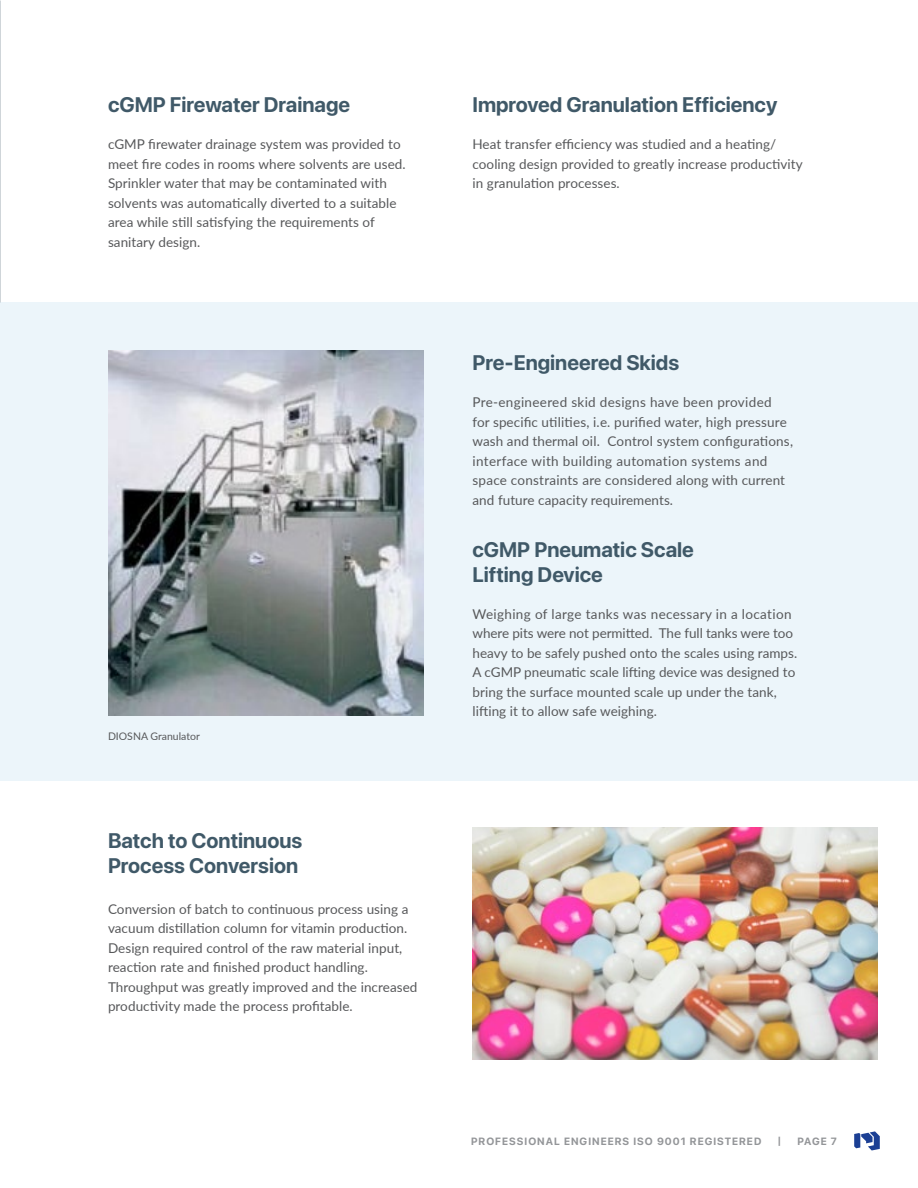
<style>
.page{position:relative;width:918px;height:1188px;background:#fff}
.page>*{position:absolute;margin:0;border:0;box-sizing:border-box;transform-origin:0 0}
.t1{font:700 21px/25.2px "SF Pro Display";color:#405968}
.Body{font:13.5px/19.5px "Lato";letter-spacing:.005em;color:#57585a}
.t2{font:700 10.5px "SF Pro Display";letter-spacing:.1em;color:#939598}
.t3{font:10.5px "Lato";color:#57585a}
</style>
<div class="page">
<svg style="left:854px;top:1131px;width:26px;height:19px"></svg>
<div style="left:0;top:302px;width:918px;height:479px;background:#ecf5fa"></div>
<img style="left:0;top:0;width:1px;height:302px">
<img style="left:108px;top:350px;width:315px;height:366px">
<img style="left:472px;top:828px;width:406px;height:231px">
<p class="t1" style="left:108px;top:92px;width:244px">cGMP Firewater Drainage</p>
<p class="t1" style="left:472px;top:92px;width:306px">Improved Granulation Efficiency</p>
<p class="Body" style="left:108px;top:134px;width:299px">cGMP firewater drainage system was provided to meet fire codes in rooms where solvents are used.<br>Sprinkler water that may be contaminated with solvents was automatically diverted to a suitable area while still satisfying the requirements of sanitary design.</p>
<p class="Body" style="left:472px;top:134px;width:332px">Heat transfer efficiency was studied and a heating/ cooling design provided to greatly increase productivity in granulation processes.</p>
<p class="t1" style="left:472px;top:350px;width:208px">Pre-Engineered Skids</p>
<p class="Body" style="left:472px;top:392px;width:322px">Pre-engineered skid designs have been provided<br>for specific utilities, i.e. purified water, high pressure wash and thermal oil. Control system configurations, interface with building automation systems and space constraints are considered along with current and future capacity requirements.</p>
<p class="t1" style="left:472px;top:537px;width:223px">cGMP Pneumatic Scale<br>Lifting Device</p>
<p class="t3" style="left:108px;top:728px;width:93px">DIOSNA Granulator</p>
<p class="t1" style="left:108px;top:828px;width:196px">Batch to Continuous<br>Process Conversion</p>
<p class="Body" style="left:108px;top:899px;width:311px">Conversion of batch to continuous process using a vacuum distillation column for vitamin production.<br>Design required control of the raw material input, reaction rate and finished product handling.<br>Throughput was greatly improved and the increased productivity made the process profitable.</p>
<p class="Body" style="left:472px;top:604px;width:326px">Weighing of large tanks was necessary in a location where pits were not permitted. The full tanks were too heavy to be safely pushed onto the scales using ramps.<br>A cGMP pneumatic scale lifting device was designed to bring the surface mounted scale up under the tank, lifting it to allow safe weighing.</p>
<p class="t2" style="left:471px;top:1135px;width:292px">PROFESSIONAL ENGINEERS ISO 9001 REGISTERED</p>
<p class="t2" style="left:778px;top:1135px;width:4px">|</p>
<p class="t2" style="left:797px;top:1135px;width:41px">PAGE 7</p>
</div>
